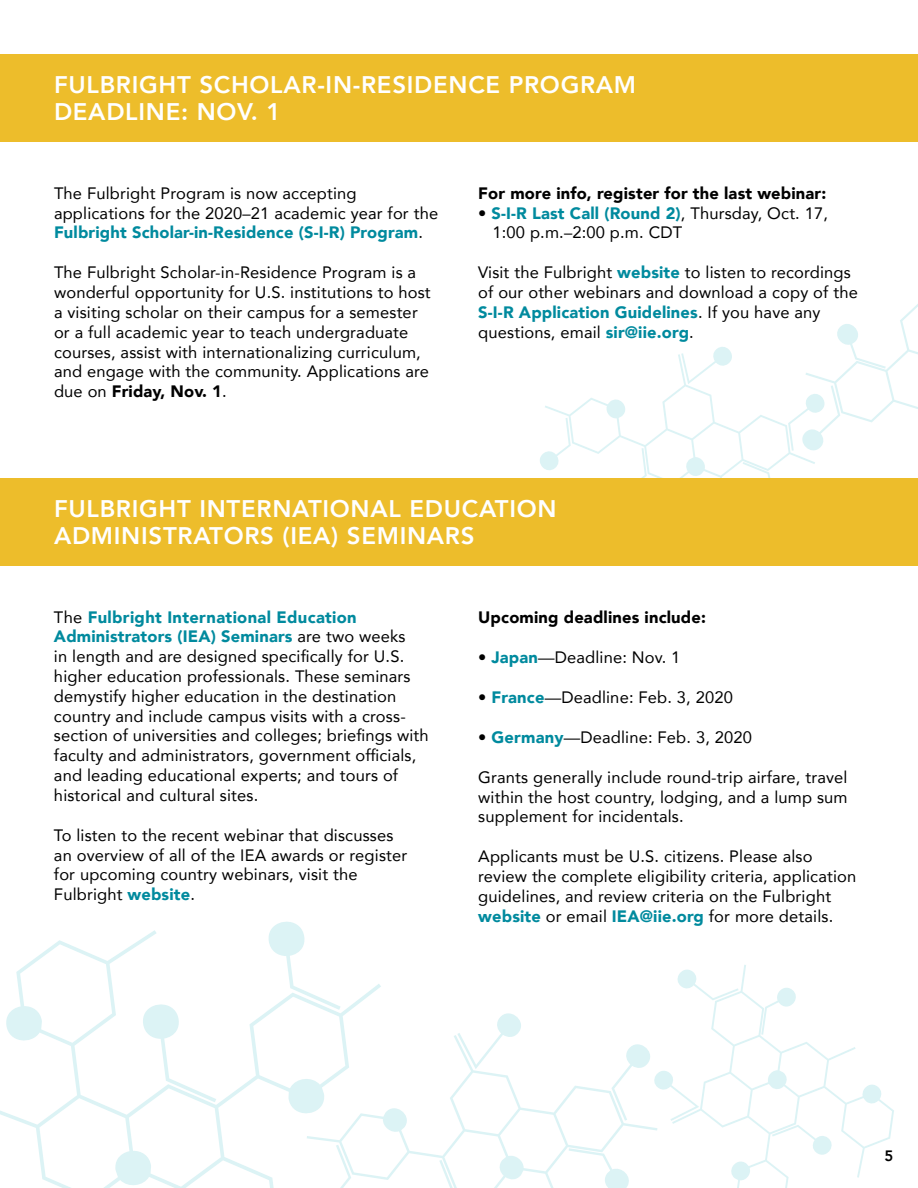
<style>
.page{position:relative;width:918px;height:1188px;background:#fff}
.page>*{position:absolute;margin:0;border:0;box-sizing:border-box;transform-origin:0 0}
.t1{font:800 24px/27px "Avenir";letter-spacing:.03em;color:#fff}
.t2{font:16.5px/19.8px "Avenir";letter-spacing:.01em;color:#000}
.t3{font:900 16.5px "Avenir";letter-spacing:.01em;color:#000}
.t4{font:800 15px "Avenir";color:#000}
.s1{font-weight:900;color:#008a9e}
.s2{font-weight:900}
</style>
<div class="page">
<svg style="left:545px;top:354px;width:198px;height:124px"></svg>
<svg style="left:681px;top:347px;width:53px;height:37px"></svg>
<svg style="left:743px;top:304px;width:175px;height:174px"></svg>
<svg style="left:540px;top:418px;width:31px;height:54px"></svg>
<svg style="left:610px;top:448px;width:37px;height:30px"></svg>
<div style="left:0;top:478px;width:918px;height:88px;background:#edbd2b"></div>
<div style="left:0;top:54px;width:918px;height:88px;background:#edbd2b"></div>
<svg style="left:0;top:930px;width:381px;height:258px"></svg>
<svg style="left:268px;top:921px;width:73px;height:89px"></svg>
<svg style="left:143px;top:1000px;width:73px;height:102px"></svg>
<svg style="left:307px;top:1035px;width:350px;height:153px"></svg>
<svg style="left:312px;top:1145px;width:39px;height:43px"></svg>
<svg style="left:457px;top:1013px;width:69px;height:56px"></svg>
<svg style="left:569px;top:1148px;width:64px;height:40px"></svg>
<svg style="left:412px;top:1160px;width:43px;height:28px"></svg>
<svg style="left:672px;top:965px;width:222px;height:223px"></svg>
<svg style="left:677px;top:968px;width:62px;height:32px"></svg>
<svg style="left:611px;top:1037px;width:88px;height:84px"></svg>
<svg style="left:761px;top:986px;width:36px;height:49px"></svg>
<svg style="left:772px;top:1125px;width:60px;height:32px"></svg>
<h1 class="t1" style="left:54px;top:71px;width:584px">FULBRIGHT SCHOLAR-IN-RESIDENCE PROGRAM<br>DEADLINE: NOV. 1</h1>
<p class="t2" style="left:54px;top:183px;width:386px">The Fulbright Program is now accepting applications for the 2020–21 academic year for the<br><span class="s1">Fulbright Scholar-in-Residence (S-I-R) Program</span>.</p>
<p class="t2" style="left:54px;top:262px;width:378px">The Fulbright Scholar-in-Residence Program is a wonderful opportunity for U.S. institutions to host a visiting scholar on their campus for a semester or a full academic year to teach undergraduate courses, assist with internationalizing curriculum, and engage with the community. Applications are due on <span class="s2">Friday, Nov. 1</span>.</p>
<p class="t3" style="left:478px;top:179px;width:350px">For more info, register for the last webinar:</p>
<p class="t2" style="left:493px;top:202px;width:337px;text-indent:-14px">• <span class="s1">S-I-R Last Call (Round 2)</span>, Thursday, Oct. 17,<br>1:00 p.m.–2:00 p.m. CDT</p>
<p class="t2" style="left:478px;top:262px;width:381px">Visit the Fulbright <span class="s1">website</span> to listen to recordings of our other webinars and download a copy of the <span class="s1">S-I-R Application Guidelines</span>. If you have any questions, email <span class="s1">sir@iie.org</span>.</p>
<h1 class="t1" style="left:54px;top:495px;width:504px">FULBRIGHT INTERNATIONAL EDUCATION<br>ADMINISTRATORS (IEA) SEMINARS</h1>
<p class="t2" style="left:54px;top:606px;width:376px">The <span class="s1">Fulbright International Education Administrators (IEA) Seminars</span> are two weeks<br>in length and are designed specifically for U.S. higher education professionals. These seminars demystify higher education in the destination country and include campus visits with a cross&shy;section of universities and colleges; briefings with faculty and administrators, government officials, and leading educational experts; and tours of historical and cultural sites.</p>
<p class="t2" style="left:54px;top:825px;width:355px">To listen to the recent webinar that discusses an overview of all of the IEA awards or register for upcoming country webinars, visit the Fulbright <span class="s1">website</span>.</p>
<p class="t3" style="left:478px;top:603px;width:229px">Upcoming deadlines include:</p>
<p class="t2" style="left:478px;top:646px;width:204px">• <span class="s1">Japan</span>—Deadline: Nov. 1</p>
<p class="t2" style="left:478px;top:687px;width:256px">• <span class="s1">France</span>—Deadline: Feb. 3, 2020</p>
<p class="t2" style="left:478px;top:727px;width:275px">• <span class="s1">Germany</span>—Deadline: Feb. 3, 2020</p>
<p class="t2" style="left:478px;top:767px;width:371px;text-align:justify">Grants generally include round-trip airfare, travel within the host country, lodging, and a lump sum supplement for incidentals.</p>
<p class="t2" style="left:478px;top:846px;width:380px">Applicants must be U.S. citizens. Please also review the complete eligibility criteria, application guidelines, and review criteria on the Fulbright <span class="s1">website</span> or email <span class="s1">IEA@iie.org</span> for more details.</p>
<p class="t4" style="left:884px;top:1144px;width:10px">5</p>
</div>
